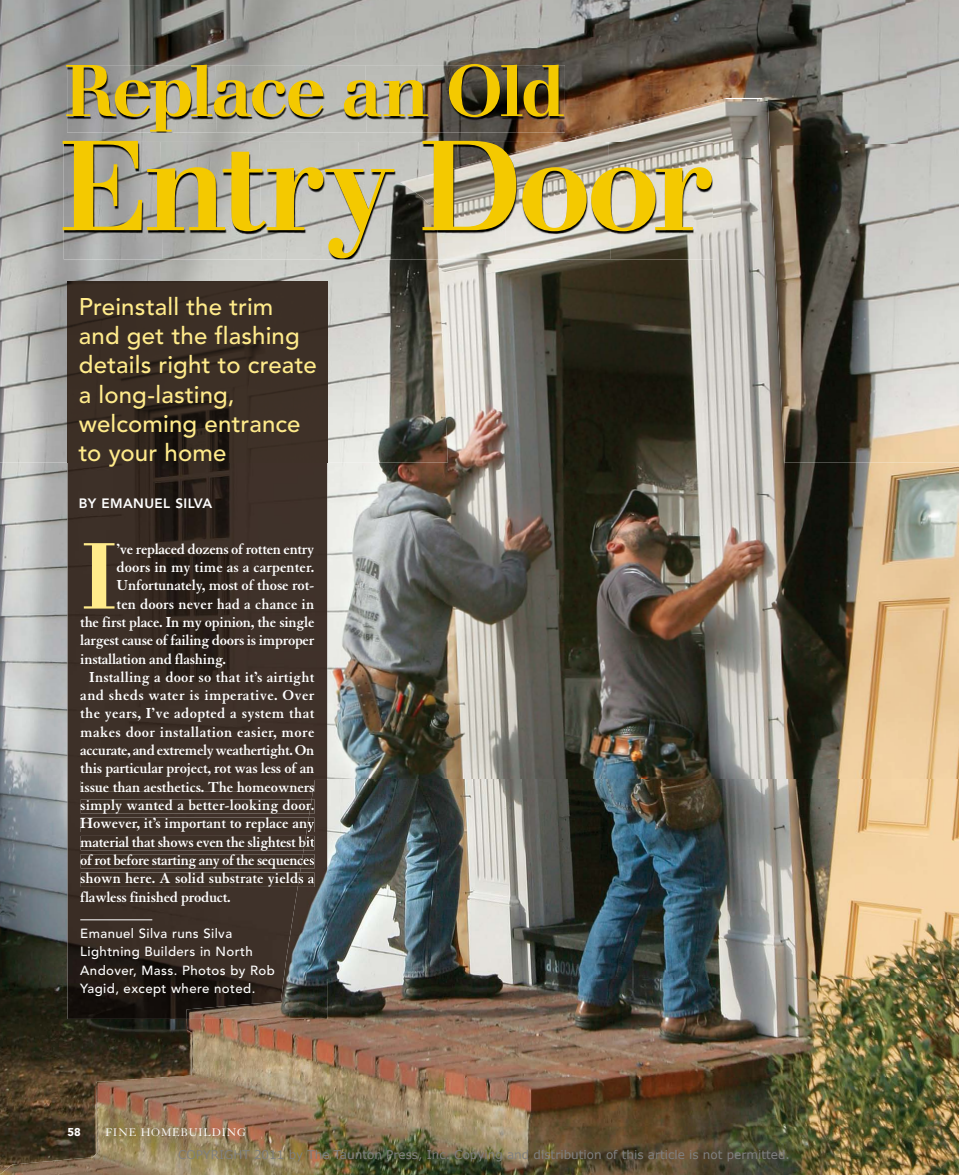
<style>
.page{position:relative;width:959px;height:1175px;background:#fff}
.page>*{position:absolute;margin:0;border:0;box-sizing:border-box;transform-origin:0 0}
.t1{font:500 133.8px "Walbaum EFOP";letter-spacing:-.045em;color:#f4c900}
.t2{font:500 98.1px "Walbaum EFOP";color:#ffeb8b}
.t3{font:500 76.5px "Walbaum EFOP";letter-spacing:-.05em;color:#f4c900}
.t4{font:500 24px/29.1px "Avenir LT Std";letter-spacing:.005em;color:#ffeb8b}
.t5{font:700 15.75px "Granjon LT Std";letter-spacing:-.005em;color:#fff}
.t6{font:700 15.75px "Granjon LT Std";letter-spacing:.02em;color:#fff}
.t7{font:700 15.75px "Granjon LT Std";letter-spacing:-.03em;color:#fff}
.t8{font:700 15.75px "Granjon LT Std";letter-spacing:-.025em;color:#fff}
.t9{font:800 13.5px "Avenir LT Std";letter-spacing:.03em;color:#fff}
.t10{font:500 13.2px/18.3px "Avenir LT Std";letter-spacing:.03em;color:#fff}
.t11{font:12px "Verdana";color:#808080}
.t12{font:12px "Granjon LT Std";letter-spacing:.07em;color:#fff}
.t13{font:900 11.25px "Avenir LT Std";color:#fff}
</style>
<div class="page">
<img style="left:0;top:146px;width:958px;height:979px">
<img style="left:0;top:0;width:103px;height:462px">
<img style="left:103px;top:259px;width:338px;height:53px">
<img style="left:99px;top:0;width:806px;height:146px">
<img style="left:327px;top:312px;width:121px;height:150px">
<img style="left:769px;top:142px;width:189px;height:320px">
<img style="left:905px;top:0;width:53px;height:144px">
<img style="left:67px;top:65px;width:148px;height:68px">
<img style="left:215px;top:65px;width:350px;height:68px">
<img style="left:458px;top:167px;width:46px;height:92px">
<img style="left:504px;top:142px;width:104px;height:117px">
<img style="left:608px;top:142px;width:105px;height:117px">
<img style="left:64px;top:142px;width:96px;height:117px">
<img style="left:160px;top:142px;width:99px;height:117px">
<img style="left:259px;top:142px;width:99px;height:117px">
<img style="left:358px;top:142px;width:100px;height:117px">
<img style="left:457px;top:142px;width:99px;height:25px">
<img style="left:68px;top:281px;width:259px;height:737px">
<img style="left:81px;top:781px;width:105px;height:10px">
<img style="left:81px;top:799px;width:105px;height:14px">
<div style="left:81px;top:817px;width:105px;height:15px;background:#3d3127"></div>
<img style="left:81px;top:836px;width:105px;height:14px">
<img style="left:81px;top:854px;width:105px;height:14px">
<img style="left:81px;top:872px;width:105px;height:15px">
<hr style="left:80px;top:919px;width:72px;height:1px;background:#fff">
<img style="left:0;top:1125px;width:958px;height:49px">
<img style="left:96px;top:1075px;width:862px;height:51px">
<img style="left:169px;top:977px;width:789px;height:100px">
<img style="left:327px;top:780px;width:631px;height:198px">
<img style="left:186px;top:780px;width:141px;height:239px">
<img style="left:309px;top:799px;width:5px;height:14px">
<img style="left:306px;top:817px;width:8px;height:15px">
<img style="left:303px;top:836px;width:11px;height:14px">
<img style="left:300px;top:854px;width:14px;height:14px">
<img style="left:298px;top:872px;width:16px;height:15px">
<h3 class="t3" style="left:63px;top:49px;width:504px">Replace an Old</h3>
<h1 class="t1" style="left:58px;top:114px;width:656px">Entry Door</h1>
<h3 class="t4" style="left:79px;top:293px;width:239px">Preinstall the trim and get the flashing details right to create a long-lasting, welcoming entrance to your home</h3>
<p class="t9" style="left:79px;top:495px;width:135px">BY EMANUEL SILVA</p>
<h2 class="t2" style="left:80px;top:523px;width:39px">I</h2>
<p class="t5" style="left:117px;top:540px;width:199px">’ve replaced dozens of rotten entry</p>
<p class="t5" style="left:117px;top:558px;width:199px">doors in my time as a carpenter.</p>
<p class="t5" style="left:117px;top:577px;width:199px">Unfortunately, most of those rot-</p>
<p class="t5" style="left:117px;top:595px;width:199px">ten doors never had a chance in</p>
<p class="t5" style="left:80px;top:613px;width:236px">the first place. In my opinion, the single</p>
<p class="t5" style="left:80px;top:631px;width:235px">largest cause of failing doors is improper</p>
<p class="t5" style="left:80px;top:650px;width:147px">installation and flashing.</p>
<p class="t5" style="left:89px;top:668px;width:226px">Installing a door so that it’s airtight</p>
<p class="t6" style="left:80px;top:686px;width:236px">and sheds water is imperative. Over</p>
<p class="t6" style="left:80px;top:705px;width:236px">the years, I’ve adopted a system that</p>
<p class="t6" style="left:80px;top:723px;width:236px">makes door installation easier, more</p>
<p class="t7" style="left:80px;top:741px;width:235px">accurate, and extremely weathertight. On</p>
<p class="t5" style="left:80px;top:760px;width:236px">this particular project, rot was less of an</p>
<p class="t5" style="left:80px;top:778px;width:236px">issue than aesthetics. The homeowners</p>
<p class="t5" style="left:80px;top:796px;width:235px">simply wanted a better-looking door.</p>
<p class="t5" style="left:80px;top:814px;width:235px">However, it’s important to replace any</p>
<p class="t5" style="left:80px;top:833px;width:236px">material that shows even the slightest bit</p>
<p class="t8" style="left:80px;top:851px;width:235px">of rot before starting any of the sequences</p>
<p class="t5" style="left:80px;top:869px;width:235px">shown here. A solid substrate yields a</p>
<p class="t5" style="left:80px;top:888px;width:152px">flawless finished product.</p>
<p class="t10" style="left:80px;top:924px;width:196px">Emanuel Silva runs Silva<br>Lightning Builders in North<br>Andover, Mass. Photos by Rob<br>Yagid, except where noted.</p>
<p class="t13" style="left:68px;top:1125px;width:15px">58</p>
<p class="t12" style="left:105px;top:1126px;width:142px">FINE HOMEBUILDING</p>
<p class="t11" style="left:178px;top:1147px;width:613px">COPYRIGHT 2011 by The Taunton Press, Inc. Copying and distribution of this article is not permitted.</p>
</div>
